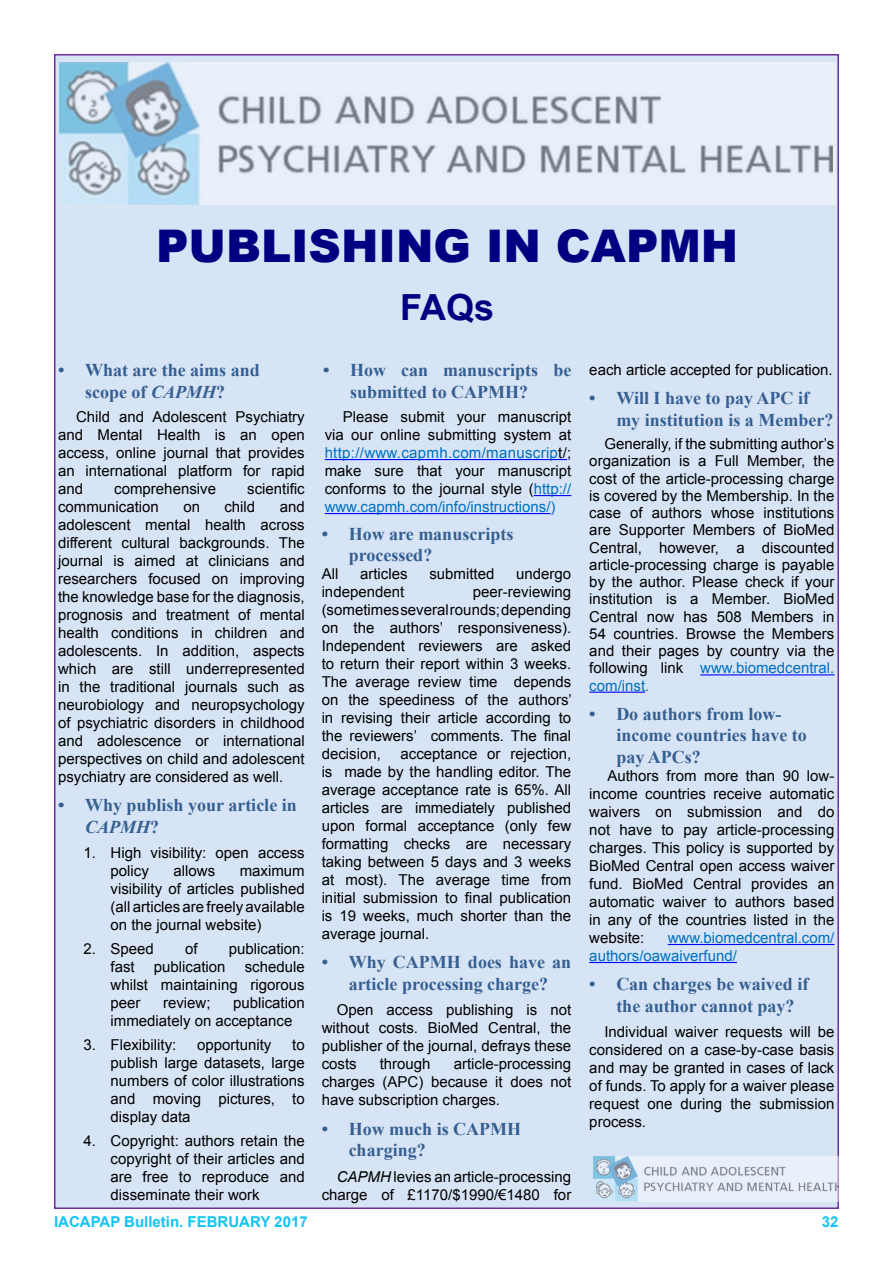
<style>
.page{position:relative;width:893px;height:1263px;background:#fff}
.page>*{position:absolute;margin:0;border:0;box-sizing:border-box;transform-origin:0 0}
.t1{font:900 45px "Arial";color:#000080}
.t2{font:700 36px "Arial";color:#000080}
.t3{font:700 18px/21.6px "Times New Roman";color:#365f91}
.Default{font:15px/18px "Arial";color:#000;text-align:justify}
.t4{font:15px/18px "Arial";color:#0070c0}
.t5{font:700 15px "Arial";color:#12c3f4}
.s1{font-style:italic}
.s2{color:#0070c0}
</style>
<div class="page">
<div style="left:54px;top:54px;width:785px;height:1155px;background:#d6e4f5;border:2px solid #7030a0"></div>
<img style="left:59px;top:63px;width:776px;height:141px">
<hr style="left:325px;top:459px;width:242px;height:1px;background:#00f">
<hr style="left:534px;top:495px;width:37px;height:1px;background:#00f">
<hr style="left:325px;top:513px;width:226px;height:1px;background:#00f">
<hr style="left:700px;top:674px;width:134px;height:1px;background:#00f">
<hr style="left:589px;top:692px;width:56px;height:1px;background:#00f">
<hr style="left:668px;top:944px;width:166px;height:1px;background:#00f">
<hr style="left:589px;top:962px;width:148px;height:1px;background:#00f">
<img style="left:593px;top:1156px;width:246px;height:45px">
<p class="t1" style="left:156px;top:214px;width:584px">PUBLISHING IN CAPMH</p>
<p class="t2" style="left:400px;top:284px;width:96px">FAQs</p>
<p class="t3" style="left:58px;top:359px;width:203px;text-align:center">• What are the aims and scope of <span class="s1">CAPMH</span>?</p>
<p class="Default" style="left:58px;top:408px;width:248px;text-indent:18px">Child and Adolescent Psychiatry and Mental Health is an open access, online journal that provides an international platform for rapid and</p>
<p class="Default" style="left:114px;top:480px;width:103px">comprehensive</p>
<p class="Default" style="left:247px;top:480px;width:59px">scientific</p>
<p class="Default" style="left:58px;top:498px;width:102px">communication</p>
<p class="Default" style="left:183px;top:498px;width:18px">on</p>
<p class="Default" style="left:224px;top:498px;width:32px">child</p>
<p class="Default" style="left:58px;top:498px;width:248px;text-indent:222px">and adolescent mental health across different cultural backgrounds. The journal is aimed at clinicians and researchers focused on improving the knowledge base for the diagnosis, prognosis and treatment of mental health conditions in children and adolescents. In addition, aspects which are still underrepresented in the traditional journals such as neurobiology and neuropsychology of psychiatric disorders in childhood and adolescence or international perspectives on child and adolescent psychiatry are considered as well.</p>
<p class="t3" style="left:85px;top:794px;width:213px;text-indent:-27px">• Why publish your article in<br><span class="s1">CAPMH</span>?</p>
<p class="Default" style="left:111px;top:844px;width:196px;text-indent:-27px">1. High visibility: open access policy</p>
<p class="Default" style="left:111px;top:862px;width:196px;text-indent:129px">maximum visibility of articles published (all articles are freely available on the journal website)</p>
<p class="Default" style="left:84px;top:940px;width:72px">2. Speed</p>
<p class="Default" style="left:185px;top:940px;width:14px">of</p>
<p class="Default" style="left:229px;top:940px;width:77px">publication:</p>
<p class="Default" style="left:111px;top:958px;width:26px">fast</p>
<p class="Default" style="left:154px;top:958px;width:73px">publication</p>
<p class="Default" style="left:173px;top:862px;width:43px">allows</p>
<p class="Default" style="left:111px;top:958px;width:196px;text-indent:134px">schedule whilst maintaining rigorous peer</p>
<p class="Default" style="left:111px;top:994px;width:196px;text-indent:122px">publication immediately on acceptance</p>
<p class="Default" style="left:84px;top:1036px;width:94px">3. Flexibility:</p>
<p class="Default" style="left:197px;top:1036px;width:76px">opportunity</p>
<p class="Default" style="left:163px;top:994px;width:49px">review;</p>
<p class="Default" style="left:111px;top:1036px;width:196px;text-indent:182px">to publish large datasets, large numbers of color illustrations and moving pictures, to display data</p>
<p class="Default" style="left:111px;top:1132px;width:196px;text-indent:-27px">4. Copyright: authors retain the copyright of their articles and are free to reproduce and disseminate their work</p>
<p class="t3" style="left:350px;top:359px;width:223px;text-indent:-27px">• How can manuscripts be submitted to CAPMH?</p>
<p class="Default" style="left:325px;top:408px;width:248px;text-indent:18px">Please submit your manuscript via our online submitting system at <span class="s2">http://www.capmh.com/manuscrip</span>t/; make sure that your manuscript conforms to the journal style (<span class="s2">http:// www.capmh.com/info/instructions/)</span></p>
<p class="t3" style="left:349px;top:522px;width:166px;text-indent:-27px">• How are manuscripts processed?</p>
<p class="Default" style="left:322px;top:565px;width:18px">All</p>
<p class="Default" style="left:360px;top:565px;width:49px">articles</p>
<p class="Default" style="left:429px;top:565px;width:67px">submitted</p>
<p class="Default" style="left:516px;top:565px;width:57px">undergo</p>
<p class="Default" style="left:322px;top:583px;width:84px">independent</p>
<p class="Default" style="left:322px;top:583px;width:252px;text-indent:151px">peer-reviewing (sometimes several rounds; depending on the authors’ responsiveness).<br>Independent reviewers are asked to return their report within 3 weeks.<br>The average review time depends on the speediness of the authors’ in revising their article according to the reviewers’ comments. The final decision,</p>
<p class="Default" style="left:322px;top:745px;width:251px;text-indent:79px">acceptance or rejection, is made by the handling editor. The average acceptance rate is 65%. All articles are immediately published upon formal acceptance (only few formatting checks are necessary taking between 5 days and 3 weeks at most). The average time from initial submission to final publication is 19 weeks, much shorter than the average journal.</p>
<p class="t3" style="left:322px;top:951px;width:251px;text-align:center">• Why CAPMH does have an article processing charge?</p>
<p class="Default" style="left:322px;top:1001px;width:251px;text-indent:15px">Open access publishing is not without costs. BioMed Central, the publisher of the journal, defrays these costs</p>
<p class="Default" style="left:322px;top:1055px;width:251px;text-indent:132px">article-processing charges (APC) because it does not have subscription charges.</p>
<p class="t3" style="left:349px;top:1117px;width:174px;text-indent:-27px">• How much is CAPMH charging?</p>
<p class="Default" style="left:322px;top:1167px;width:251px;text-align:right"><span class="s1">CAPMH</span> levies an article-processing charge of £1170/$1990/€1480 for</p>
<p class="Default" style="left:380px;top:1055px;width:52px">through</p>
<p class="Default" style="left:589px;top:361px;width:245px">each article accepted for publication.</p>
<p class="t3" style="left:616px;top:387px;width:218px;text-indent:-27px">• Will I have to pay APC if my institution is a Member?</p>
<p class="Default" style="left:589px;top:435px;width:247px;line-height:17.2px;text-indent:15px">Generally, if the submitting author’s organization is a Full Member, the cost of the article-processing charge is covered by the Membership. In the case of authors whose institutions are Supporter Members of BioMed Central, however, a discounted article-processing charge is payable by the author. Please check if your institution is a Member. BioMed Central now has 508 Members in 54 countries. Browse the Members and their pages by country via the following link <span class="s2">www.biomedcentral. com/inst.</span></p>
<p class="t3" style="left:616px;top:702px;width:192px;text-indent:-27px">• Do authors from low&shy;income countries have to pay APCs?</p>
<p class="Default" style="left:589px;top:767px;width:247px;text-indent:18px">Authors from more than 90 low&shy;income countries receive automatic waivers on submission and do not have to pay article-processing charges. This policy is supported by BioMed Central open access waiver fund. BioMed Central provides an automatic waiver to authors based in any of the countries listed in the website:</p>
<p class="t4" style="left:589px;top:929px;width:247px;text-indent:78px">www.biomedcentral.com/ authors/oawaiverfund/</p>
<p class="t3" style="left:616px;top:973px;width:193px;text-indent:-27px">• Can charges be waived if the author cannot pay?</p>
<p class="Default" style="left:589px;top:1023px;width:247px;text-indent:15px">Individual waiver requests will be considered on a case-by-case basis and may be granted in cases of lack of funds. To apply for a waiver please request one during the submission process.</p>
<p class="t5" style="left:54px;top:1212px;width:255px">IACAPAP Bulletin. FEBRUARY 2017</p>
<p class="t5" style="left:822px;top:1212px;width:18px">32</p>
</div>
